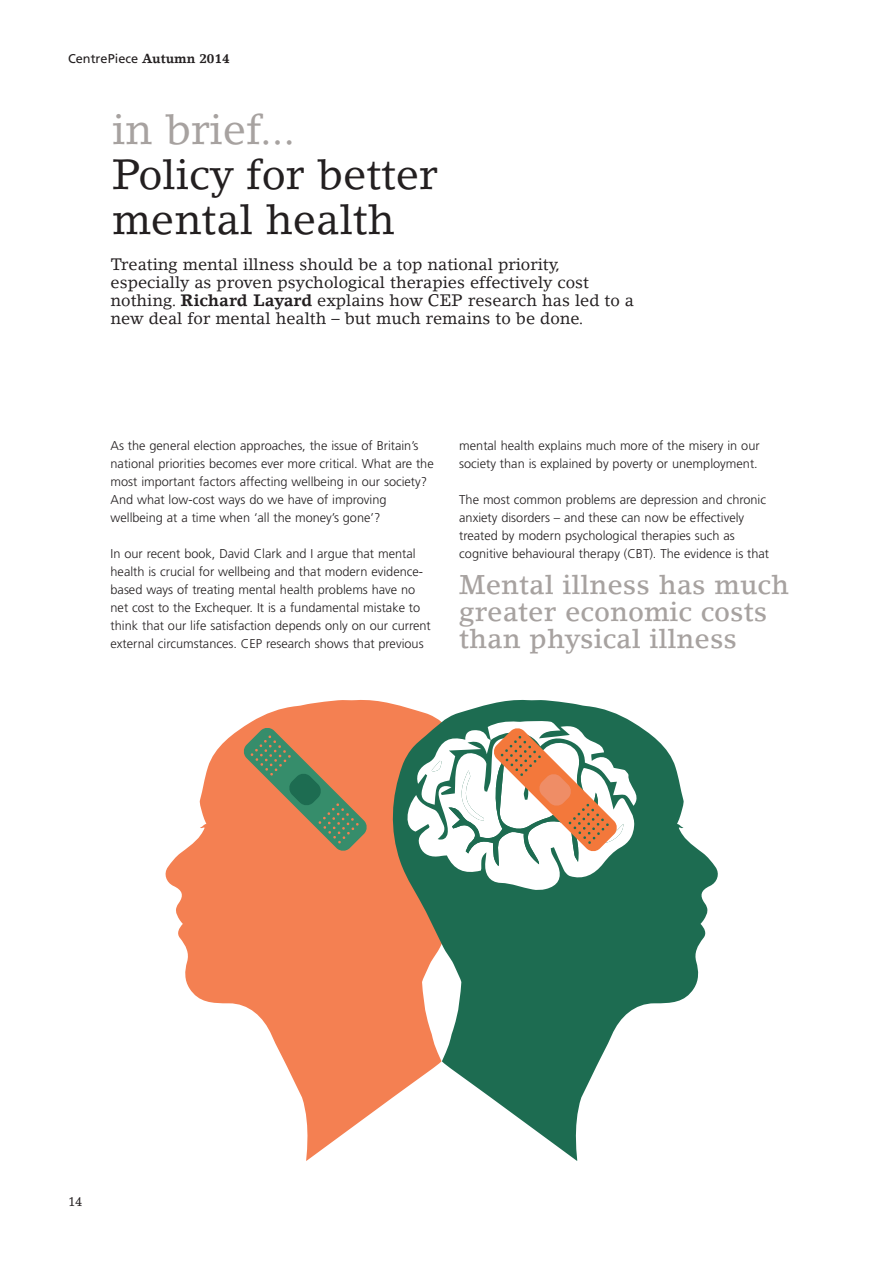
<style>
.page{position:relative;width:893px;height:1263px;background:#fff}
.page>*{position:absolute;margin:0;border:0;box-sizing:border-box;transform-origin:0 0}
.t1{font:42px/45px "Lino Letter";color:#231f20}
.t2{font:42px "Lino Letter";color:#a7a2a0}
.t3{font:500 27px/27px "Lino Letter";color:#a7a2a0}
.t4{font:16.5px/18px "Lino Letter";color:#231f20}
.t5{font:300 12.75px/18px "Frutiger";color:#231f20}
.t6{font:12.75px "Frutiger";color:#231f20}
.t7{font:12.75px "Lino Letter";color:#231f20}
.s1{font-family:"Lino Letter";font-weight:700}
.s2{font-weight:700}
</style>
<div class="page">
<svg style="left:165px;top:700px;width:224px;height:461px;fill:#f48052"></svg>
<svg style="left:243px;top:727px;width:125px;height:125px;background:#b08359"></svg>
<svg style="left:389px;top:699px;width:329px;height:462px"></svg>
<svg style="left:404px;top:720px;width:239px;height:170px"></svg>
<p class="t6" style="left:68px;top:53px;width:163px">CentrePiece <span class="s1">Autumn 2014</span></p>
<h1 class="t2" style="left:112px;top:113px;width:185px">in brief...</h1>
<h1 class="t1" style="left:112px;top:155px;width:327px">Policy for better mental health</h1>
<p class="t4" style="left:111px;top:257px;width:525px">Treating mental illness should be a top national priority, especially as proven psychological therapies effectively cost nothing. <span class="s2">Richard Layard</span> explains how CEP research has led to a new deal for mental health – but much remains to be done.</p>
<p class="t5" style="left:111px;top:438px;width:325px">As the general election approaches, the issue of Britain’s national priorities becomes ever more critical. What are the most important factors affecting wellbeing in our society?<br>And what low-cost ways do we have of improving wellbeing at a time when ‘all the money’s gone’?</p>
<p class="t5" style="left:111px;top:546px;width:322px">In our recent book, David Clark and I argue that mental health is crucial for wellbeing and that modern evidence&shy;based ways of treating mental health problems have no net cost to the Exchequer. It is a fundamental mistake to think that our life satisfaction depends only on our current external circumstances. CEP research shows that previous</p>
<p class="t5" style="left:459px;top:438px;width:302px">mental health explains much more of the misery in our society than is explained by poverty or unemployment.</p>
<p class="t5" style="left:459px;top:492px;width:311px">The most common problems are depression and chronic anxiety disorders – and these can now be effectively treated by modern psychological therapies such as cognitive behavioural therapy (CBT). The evidence is that</p>
<h2 class="t3" style="left:459px;top:573px;width:331px">Mental illness has much greater economic costs than physical illness</h2>
<p class="t7" style="left:68px;top:1197px;width:16px">14</p>
</div>
